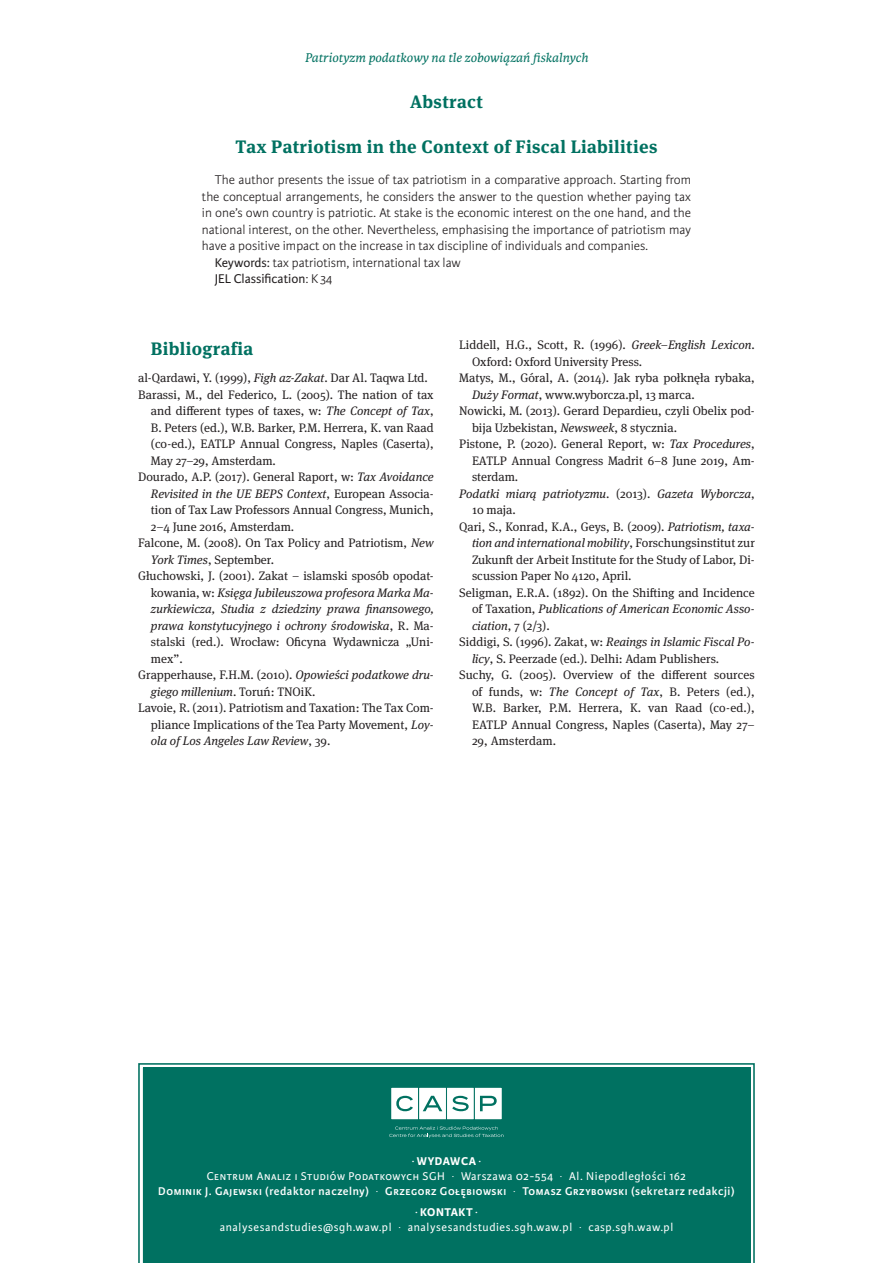
<style>
.page{position:relative;width:893px;height:1263px;background:#fff}
.page>*{position:absolute;margin:0;border:0;box-sizing:border-box;transform-origin:0 0}
.t1{font:700 18px "Meta Serif Pro";letter-spacing:.02em;color:#007161}
.t2{font:300 13.5px "Karmina Sans";color:#231f20}
.t3{font:italic 13.5px "Karmina";color:#007161}
.t4{font:13.5px "Karmina Sans";color:#231f20}
.t5{font:12.3px "Meta Serif Pro";color:#231f20}
.t6{font:italic 12.3px "Meta Serif Pro";color:#231f20}
.t7{font:600 12px/15px "Karmina Sans";letter-spacing:.05em;color:#fff;text-align:center}
.t8{font:12px "Karmina Sans";letter-spacing:.05em;color:#fff}
.t9{font:700 12px "Karmina Sans";letter-spacing:.05em;color:#fff}
.s1{font-weight:400}
.s2{font-weight:300}
.s3{font-style:italic}
.s4{font-style:normal}
</style>
<div class="page">
<svg style="left:138px;top:1063px;width:617px;height:200px"></svg>
<div style="left:143px;top:1068px;width:607px;height:195px;background:#007161"></div>
<div style="left:391px;top:1087px;width:28px;height:33px;background:#fff"></div>
<div style="left:390px;top:1087px;width:29px;height:33px;border:1px solid #007161"></div>
<div style="left:419px;top:1087px;width:27px;height:33px;background:#fff"></div>
<div style="left:418px;top:1087px;width:29px;height:33px;border:1px solid #007161"></div>
<div style="left:446px;top:1087px;width:28px;height:33px;background:#fff"></div>
<div style="left:446px;top:1087px;width:29px;height:33px;border:1px solid #007161"></div>
<div style="left:474px;top:1087px;width:28px;height:33px;background:#fff"></div>
<div style="left:474px;top:1087px;width:29px;height:33px;border:1px solid #007161"></div>
<svg style="left:396px;top:1096px;width:17px;height:15px"></svg>
<svg style="left:423px;top:1096px;width:19px;height:15px"></svg>
<svg style="left:452px;top:1096px;width:17px;height:15px"></svg>
<svg style="left:480px;top:1096px;width:17px;height:15px"></svg>
<svg style="left:389px;top:1126px;width:115px;height:12px"></svg>
<p class="t3" style="left:305px;top:50px;width:285px">Patriotyzm podatkowy na tle zobowiązań fiskalnych</p>
<h1 class="t1" style="left:410px;top:87px;width:74px">Abstract</h1>
<h1 class="t1" style="left:236px;top:132px;width:423px">Tax Patriotism in the Context of Fiscal Liabilities</h1>
<p class="t2" style="left:215px;top:172px;width:478px">The author presents the issue of tax patriotism in a comparative approach. Starting from</p>
<p class="t2" style="left:202px;top:189px;width:491px">the conceptual arrangements, he considers the answer to the question whether paying tax</p>
<p class="t2" style="left:202px;top:205px;width:491px">in one’s own country is patriotic. At stake is the economic interest on the one hand, and the</p>
<p class="t2" style="left:202px;top:222px;width:491px">national interest, on the other. Nevertheless, emphasising the importance of patriotism may</p>
<p class="t2" style="left:202px;top:238px;width:448px">have a positive impact on the increase in tax discipline of individuals and companies.</p>
<p class="t2" style="left:215px;top:255px;width:248px"><span class="s1">Keywords:</span> tax patriotism, international tax law</p>
<p class="t4" style="left:215px;top:271px;width:119px">JEL Classification<span class="s2">: K34</span></p>
<h1 class="t1" style="left:151px;top:334px;width:104px">Bibliografia</h1>
<p class="t5" style="left:138px;top:369px;width:291px">al-Qardawi, Y. (1999), <span class="s3">Figh az-Zakat</span>. Dar Al. Taqwa Ltd.</p>
<p class="t5" style="left:138px;top:385px;width:297px">Barassi, M., del Federico, L. (2005). The nation of tax</p>
<p class="t5" style="left:151px;top:402px;width:284px">and different types of taxes, w: <span class="s3">The Concept of Tax</span>,</p>
<p class="t5" style="left:151px;top:418px;width:284px">B. Peters (ed.), W.B. Barker, P.M. Herrera, K. van Raad</p>
<p class="t5" style="left:151px;top:435px;width:284px">(co-ed.), EATLP Annual Congress, Naples (Caserta),</p>
<p class="t5" style="left:151px;top:451px;width:127px">May 27–29, Amsterdam.</p>
<p class="t5" style="left:138px;top:468px;width:297px">Dourado, A.P. (2017). General Raport, w: <span class="s3">Tax Avoidance</span></p>
<p class="t6" style="left:151px;top:484px;width:284px">Revisited in the UE BEPS Context<span class="s4">, European Associa-</span></p>
<p class="t5" style="left:151px;top:501px;width:284px">tion of Tax Law Professors Annual Congress, Munich,</p>
<p class="t5" style="left:151px;top:517px;width:145px">2–4 June 2016, Amsterdam.</p>
<p class="t5" style="left:138px;top:534px;width:297px">Falcone, M. (2008). On Tax Policy and Patriotism, <span class="s3">New</span></p>
<p class="t5" style="left:151px;top:550px;width:125px"><span class="s3">York Times</span>, September.</p>
<p class="t5" style="left:138px;top:567px;width:297px">Głuchowski, J. (2001). Zakat – islamski sposób opodat-</p>
<p class="t6" style="left:151px;top:583px;width:284px"><span class="s4">kowania, w:</span> Księga Jubileuszowa profesora Marka Ma-</p>
<p class="t6" style="left:151px;top:600px;width:284px">zurkiewicza, Studia z dziedziny prawa finansowego,</p>
<p class="t6" style="left:151px;top:616px;width:284px">prawa konstytucyjnego i ochrony środowiska<span class="s4">, R. Ma-</span></p>
<p class="t5" style="left:151px;top:633px;width:284px">stalski (red.). Wrocław: Oficyna Wydawnicza „Uni-</p>
<p class="t5" style="left:151px;top:649px;width:33px">mex”.</p>
<p class="t5" style="left:138px;top:666px;width:297px">Grapperhause, F.H.M. (2010). <span class="s3">Opowieści podatkowe dru-</span></p>
<p class="t6" style="left:151px;top:682px;width:166px">giego millenium<span class="s4">. Toruń: TNOiK.</span></p>
<p class="t5" style="left:138px;top:699px;width:297px">Lavoie, R. (2011). Patriotism and Taxation: The Tax Com-</p>
<p class="t5" style="left:151px;top:715px;width:284px">pliance Implications of the Tea Party Movement, <span class="s3">Loy-</span></p>
<p class="t6" style="left:151px;top:732px;width:181px">ola of Los Angeles Law Review<span class="s4">, 39.</span></p>
<p class="t5" style="left:459px;top:336px;width:297px">Liddell, H.G., Scott, R. (1996). <span class="s3">Greek–English Lexicon</span>.</p>
<p class="t5" style="left:472px;top:352px;width:172px">Oxford: Oxford University Press.</p>
<p class="t5" style="left:459px;top:369px;width:297px">Matys, M., Góral, A. (2014). Jak ryba połknęła rybaka,</p>
<p class="t5" style="left:472px;top:385px;width:224px"><span class="s3">Duży Format</span>, www.wyborcza.pl, 13 marca.</p>
<p class="t5" style="left:459px;top:402px;width:297px">Nowicki, M. (2013). Gerard Depardieu, czyli Obelix pod-</p>
<p class="t5" style="left:472px;top:418px;width:206px">bija Uzbekistan, <span class="s3">Newsweek</span>, 8 stycznia.</p>
<p class="t5" style="left:459px;top:435px;width:297px">Pistone, P. (2020). General Report, w: <span class="s3">Tax Procedures</span>,</p>
<p class="t5" style="left:472px;top:451px;width:284px">EATLP Annual Congress Madrit 6–8 June 2019, Am-</p>
<p class="t5" style="left:472px;top:468px;width:48px">sterdam.</p>
<p class="t6" style="left:459px;top:484px;width:297px">Podatki miarą patriotyzmu<span class="s4">. (2013).</span> Gazeta Wyborcza<span class="s4">,</span></p>
<p class="t5" style="left:472px;top:501px;width:45px">10 maja.</p>
<p class="t5" style="left:459px;top:517px;width:297px">Qari, S., Konrad, K.A., Geys, B. (2009). <span class="s3">Patriotism, taxa-</span></p>
<p class="t6" style="left:472px;top:534px;width:284px">tion and international mobility<span class="s4">, Forschungsinstitut zur</span></p>
<p class="t5" style="left:472px;top:550px;width:284px">Zukunft der Arbeit Institute for the Study of Labor, Di-</p>
<p class="t5" style="left:472px;top:567px;width:161px">scussion Paper No 4120, April.</p>
<p class="t5" style="left:459px;top:583px;width:297px">Seligman, E.R.A. (1892). On the Shifting and Incidence</p>
<p class="t6" style="left:472px;top:600px;width:284px"><span class="s4">of Taxation,</span> Publications of American Economic Asso-</p>
<p class="t5" style="left:472px;top:616px;width:79px"><span class="s3">ciation</span>, 7 (2/3).</p>
<p class="t5" style="left:459px;top:633px;width:297px">Siddigi, S. (1996). Zakat, w: <span class="s3">Reaings in Islamic Fiscal Po-</span></p>
<p class="t5" style="left:472px;top:649px;width:249px"><span class="s3">licy</span>, S. Peerzade (ed.). Delhi: Adam Publishers.</p>
<p class="t5" style="left:459px;top:666px;width:297px">Suchy, G. (2005). Overview of the different sources</p>
<p class="t5" style="left:472px;top:682px;width:284px">of funds, w: <span class="s3">The Concept of Tax</span>, B. Peters (ed.),</p>
<p class="t5" style="left:472px;top:699px;width:284px">W.B. Barker, P.M. Herrera, K. van Raad (co-ed.),</p>
<p class="t5" style="left:472px;top:715px;width:284px">EATLP Annual Congress, Naples (Caserta), May 27–</p>
<p class="t5" style="left:472px;top:732px;width:86px">29, Amsterdam.</p>
<p class="t9" style="left:412px;top:1155px;width:70px">. WYDAWCA .</p>
<p class="t7" style="left:158px;top:1169px;width:578px"><span class="s1">Centrum Analiz i Studiów Podatkowych SGH . Warszawa 02-554 . Al. Niepodległości 162<br></span>Dominik J. Gajewski (redaktor naczelny) <span class="s1">.</span> Grzegorz Gołębiowski <span class="s1">.</span> Tomasz Grzybowski (sekretarz redakcji)</p>
<p class="t9" style="left:415px;top:1205px;width:64px">. KONTAKT .</p>
<p class="t8" style="left:220px;top:1220px;width:455px">analysesandstudies@sgh.waw.pl . analysesandstudies.sgh.waw.pl . casp.sgh.waw.pl</p>
</div>
